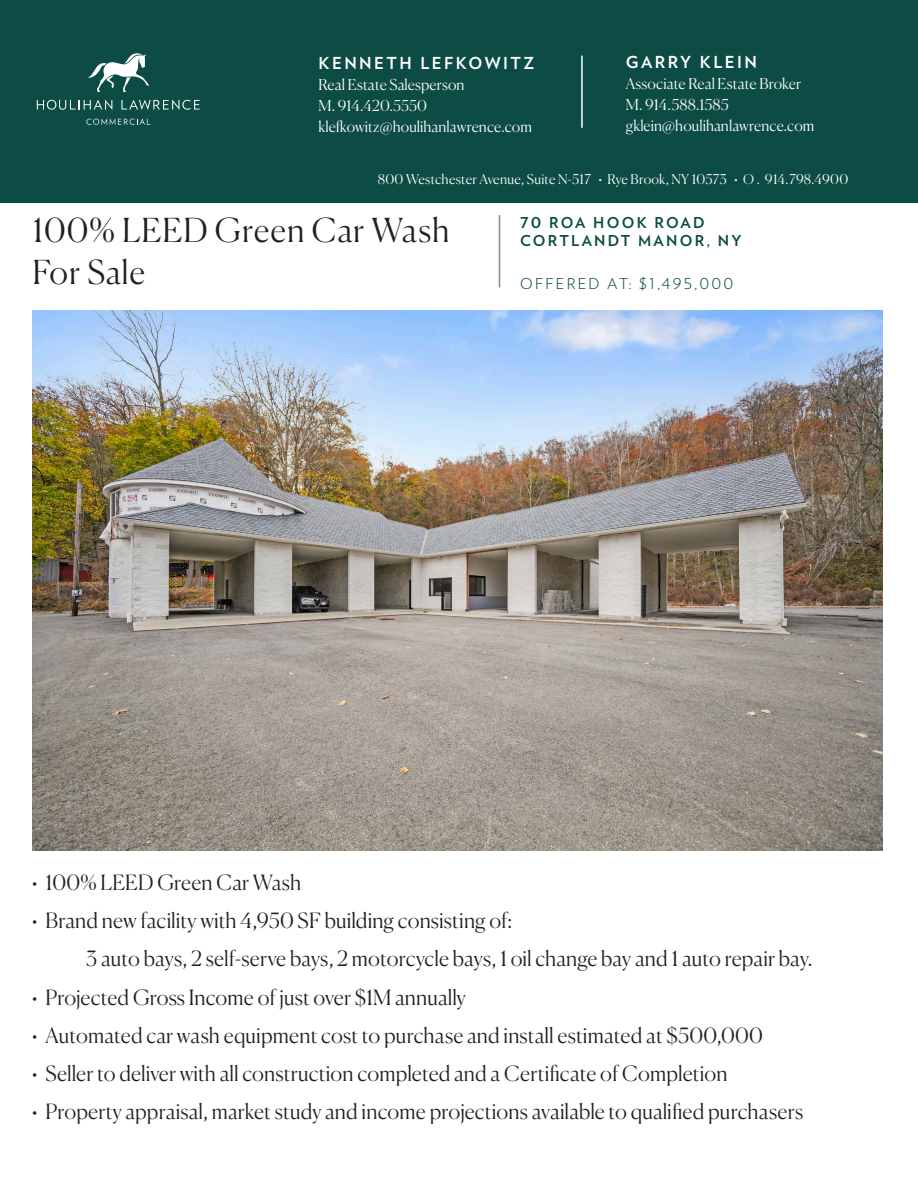
<style>
.page{position:relative;width:918px;height:1188px;background:#fff}
.page>*{position:absolute;margin:0;border:0;box-sizing:border-box;transform-origin:0 0}
.Body_Copy{font:300 33px/42px "Canela";letter-spacing:.03em;color:#231f20}
.Body_Copy-2{font:300 21px "Canela";letter-spacing:.005em;color:#231f20}
.t1{font:700 16.5px "Verlag";letter-spacing:.15em;color:#fff}
.t2{font:300 15px/21px "Canela";letter-spacing:.01em;color:#fff}
.Body_Copy-3{font:700 15px/18px "Verlag";letter-spacing:.15em;color:#0c4c44}
.Body_Copy-4{font:300 15px "Verlag";letter-spacing:.15em;color:#0c4c44}
.t3{font:300 13.5px "Canela";letter-spacing:.015em;color:#fff}
</style>
<div class="page">
<div style="left:0;top:0;width:917px;height:202px;background:#0c4c44"></div>
<svg style="left:37px;top:100px;width:75px;height:10px"></svg>
<svg style="left:121px;top:100px;width:79px;height:10px"></svg>
<svg style="left:87px;top:53px;width:62px;height:39px"></svg>
<svg style="left:86px;top:119px;width:64px;height:6px"></svg>
<hr style="left:581px;top:56px;width:2px;height:72px;background:#fff">
<img style="left:32px;top:310px;width:851px;height:540px">
<hr style="left:499px;top:215px;width:1px;height:72px;background:#8a8a8e">
<p class="t1" style="left:626px;top:49px;width:133px">GARRY KLEIN</p>
<p class="t2" style="left:626px;top:72px;width:190px">Associate Real Estate Broker<br>M. 914.588.1585 gklein@houlihanlawrence.com</p>
<p class="t3" style="left:378px;top:168px;width:472px">800 Westchester Avenue, Suite N-517 • Rye Brook, NY 10573 • O . 914.798.4900</p>
<p class="t1" style="left:318px;top:50px;width:217px">KENNETH LEFKOWITZ</p>
<p class="t2" style="left:318px;top:73px;width:215px">Real Estate Salesperson<br>M. 914.420.5550 klefkowitz@houlihanlawrence.com</p>
<p class="Body_Copy" style="left:32px;top:206px;width:419px">100% LEED Green Car Wash<br>For Sale</p>
<p class="Body_Copy-3" style="left:520px;top:213px;width:223px">70 ROA HOOK ROAD<br>CORTLANDT MANOR, NY</p>
<p class="Body_Copy-4" style="left:520px;top:272px;width:215px">OFFERED AT: $1,495,000</p>
<p class="Body_Copy-2" style="left:32px;top:866px;width:271px">• 100% LEED Green Car Wash</p>
<p class="Body_Copy-2" style="left:32px;top:904px;width:482px">• Brand new facility with 4,950 SF building consisting of:</p>
<p class="Body_Copy-2" style="left:86px;top:942px;width:728px">3 auto bays, 2 self-serve bays, 2 motorcycle bays, 1 oil change bay and 1 auto repair bay.</p>
<p class="Body_Copy-2" style="left:32px;top:981px;width:436px">• Projected Gross Income of just over $1M annually</p>
<p class="Body_Copy-2" style="left:32px;top:1019px;width:732px">• Automated car wash equipment cost to purchase and install estimated at $500,000</p>
<p class="Body_Copy-2" style="left:32px;top:1057px;width:697px">• Seller to deliver with all construction completed and a Certificate of Completion</p>
<p class="Body_Copy-2" style="left:32px;top:1095px;width:773px">• Property appraisal, market study and income projections available to qualified purchasers</p>
</div>
